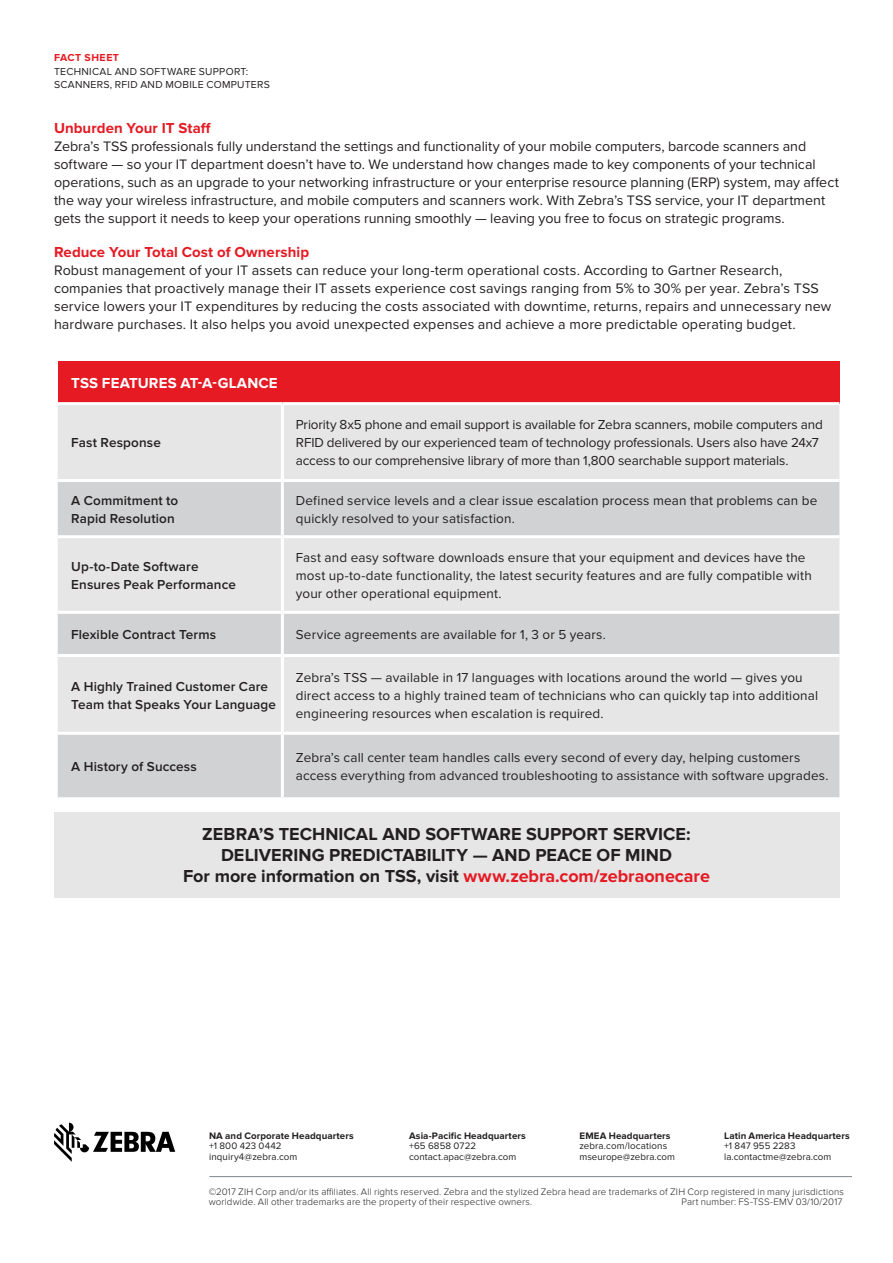
<style>
.page{position:relative;width:893px;height:1263px;background:#fff}
.page>*{position:absolute;margin:0;border:0;box-sizing:border-box;transform-origin:0 0}
.t1{font:700 18px/21px "Proxima Nova";color:#231f20;text-align:center}
.t2{font:700 15px "Proxima Nova";letter-spacing:.005em;color:#e51a23}
.t3{font:700 15px "Proxima Nova";letter-spacing:.01em;color:#fff}
.t4{font:14.25px/18px "Proxima Nova";color:#231f20}
.t5{font:13.5px/18px "Proxima Nova";letter-spacing:.01em;color:#231f20}
.t6{font:13.5px/18px "Proxima Nova";letter-spacing:-.01em;color:#231f20}
.t7{font:600 13.5px/18px "Proxima Nova";letter-spacing:.01em;color:#231f20}
.t8{font:10.5px/12.8px "Proxima Nova";letter-spacing:.025em;color:#231f20}
.t9{font:700 10.5px "Proxima Nova";letter-spacing:.05em;color:#e51a23}
.t10{font:300 9.75px/10.5px "Proxima Nova";letter-spacing:.015em;color:#231f20}
.t11{font:9.75px/10.5px "Proxima Nova";letter-spacing:.005em;color:#231f20}
.t12{font:700 9.75px "Proxima Nova";letter-spacing:.01em;color:#231f20}
.s1{color:#e51a23}
</style>
<div class="page">
<div style="left:54px;top:812px;width:785px;height:85px;background:#e6e6e7"></div>
<svg style="left:54px;top:1123px;width:121px;height:39px"></svg>
<hr style="left:209px;top:1176px;width:643px;height:1px;background:#7e868d">
<div style="left:58px;top:361px;width:781px;height:43px;background:#e51a23"></div>
<div style="left:58px;top:405px;width:781px;height:74px;background:#e6e6e7"></div>
<svg style="left:58px;top:482px;width:781px;height:315px;background:#dbdbdc"></svg>
<hr style="left:58px;top:402px;width:224px;height:3px;background:#fff">
<hr style="left:281px;top:405px;width:3px;height:74px;background:#fff">
<hr style="left:281px;top:482px;width:3px;height:53px;background:#fff">
<hr style="left:281px;top:538px;width:3px;height:73px;background:#fff">
<hr style="left:281px;top:614px;width:3px;height:40px;background:#fff">
<hr style="left:282px;top:402px;width:557px;height:3px;background:#fff">
<hr style="left:282px;top:535px;width:557px;height:3px;background:#fff">
<hr style="left:282px;top:611px;width:557px;height:3px;background:#fff">
<hr style="left:282px;top:654px;width:557px;height:3px;background:#fff">
<hr style="left:58px;top:535px;width:224px;height:3px;background:#fff">
<hr style="left:58px;top:611px;width:224px;height:3px;background:#fff">
<hr style="left:58px;top:654px;width:224px;height:3px;background:#fff">
<hr style="left:281px;top:657px;width:3px;height:75px;background:#fff">
<hr style="left:281px;top:735px;width:3px;height:62px;background:#fff">
<hr style="left:58px;top:732px;width:224px;height:3px;background:#fff">
<hr style="left:282px;top:732px;width:557px;height:3px;background:#fff">
<p class="t9" style="left:54px;top:51px;width:67px">FACT SHEET</p>
<p class="t8" style="left:54px;top:66px;width:217px">TECHNICAL AND SOFTWARE SUPPORT:<br>SCANNERS, RFID AND MOBILE COMPUTERS</p>
<p class="t2" style="left:54px;top:120px;width:158px">Unburden Your IT Staff</p>
<p class="t4" style="left:54px;top:138px;width:786px">Zebra’s TSS professionals fully understand the settings and functionality of your mobile computers, barcode scanners and software — so your IT department doesn’t have to. We understand how changes made to key components of your technical operations, such as an upgrade to your networking infrastructure or your enterprise resource planning (ERP) system, may affect the way your wireless infrastructure, and mobile computers and scanners work. With Zebra’s TSS service, your IT department gets the support it needs to keep your operations running smoothly — leaving you free to focus on strategic programs.</p>
<p class="t2" style="left:54px;top:243px;width:257px">Reduce Your Total Cost of Ownership</p>
<p class="t4" style="left:54px;top:262px;width:779px">Robust management of your IT assets can reduce your long-term operational costs. According to Gartner Research, companies that proactively manage their IT assets experience cost savings ranging from 5% to 30% per year. Zebra’s TSS service lowers your IT expenditures by reducing the costs associated with downtime, returns, repairs and unnecessary new hardware purchases. It also helps you avoid unexpected expenses and achieve a more predictable operating budget.</p>
<p class="t3" style="left:71px;top:375px;width:208px">TSS FEATURES AT-A-GLANCE</p>
<p class="t7" style="left:71px;top:434px;width:91px">Fast Response</p>
<p class="t6" style="left:296px;top:416px;width:528px">Priority 8x5 phone and email support is available for Zebra scanners, mobile computers and<br>RFID delivered by our experienced team of technology professionals. Users also have 24x7 access to our comprehensive library of more than 1,800 searchable support materials.</p>
<p class="t7" style="left:71px;top:492px;width:109px">A Commitment to<br>Rapid Resolution</p>
<p class="t5" style="left:296px;top:492px;width:523px">Defined service levels and a clear issue escalation process mean that problems can be quickly resolved to your satisfaction.</p>
<p class="t7" style="left:71px;top:558px;width:166px">Up-to-Date Software<br>Ensures Peak Performance</p>
<p class="t5" style="left:296px;top:548px;width:517px">Fast and easy software downloads ensure that your equipment and devices have the most up-to-date functionality, the latest security features and are fully compatible with your other operational equipment.</p>
<p class="t7" style="left:71px;top:626px;width:146px">Flexible Contract Terms</p>
<p class="t5" style="left:296px;top:626px;width:311px">Service agreements are available for 1, 3 or 5 years.</p>
<p class="t7" style="left:71px;top:677px;width:206px">A Highly Trained Customer Care<br>Team that Speaks Your Language</p>
<p class="t5" style="left:296px;top:668px;width:524px">Zebra’s TSS — available in 17 languages with locations around the world — gives you direct access to a highly trained team of technicians who can quickly tap into additional engineering resources when escalation is required.</p>
<p class="t7" style="left:71px;top:758px;width:127px">A History of Success</p>
<p class="t5" style="left:296px;top:749px;width:534px">Zebra’s call center team handles calls every second of every day, helping customers access everything from advanced troubleshooting to assistance with software upgrades.</p>
<p class="t1" style="left:183px;top:824px;width:528px">ZEBRA’S TECHNICAL AND SOFTWARE SUPPORT SERVICE:<br>DELIVERING PREDICTABILITY — AND PEACE OF MIND<br>For more information on TSS, visit <span class="s1">www.zebra.com/zebraonecare</span></p>
<p class="t12" style="left:209px;top:1130px;width:146px">NA and Corporate Headquarters</p>
<p class="t11" style="left:209px;top:1141px;width:90px">+1 800 423 0442 inquiry4@zebra.com</p>
<p class="t12" style="left:724px;top:1130px;width:127px">Latin America Headquarters</p>
<p class="t11" style="left:724px;top:1141px;width:109px">+1 847 955 2283 la.contactme@zebra.com</p>
<p class="t10" style="left:209px;top:1186px;width:637px">©2017 ZIH Corp and/or its affiliates. All rights reserved. Zebra and the stylized Zebra head are trademarks of ZIH Corp registered in many jurisdictions worldwide. All other trademarks are the property of their respective owners.</p>
<p class="t12" style="left:409px;top:1130px;width:118px">Asia-Pacific Headquarters</p>
<p class="t11" style="left:409px;top:1141px;width:109px">+65 6858 0722 contact.apac@zebra.com</p>
<p class="t12" style="left:579px;top:1130px;width:93px">EMEA Headquarters</p>
<p class="t11" style="left:579px;top:1141px;width:97px">zebra.com/locations mseurope@zebra.com</p>
<p class="t10" style="left:681px;top:1197px;width:162px">Part number: FS-TSS-EMV 03/10/2017</p>
</div>
